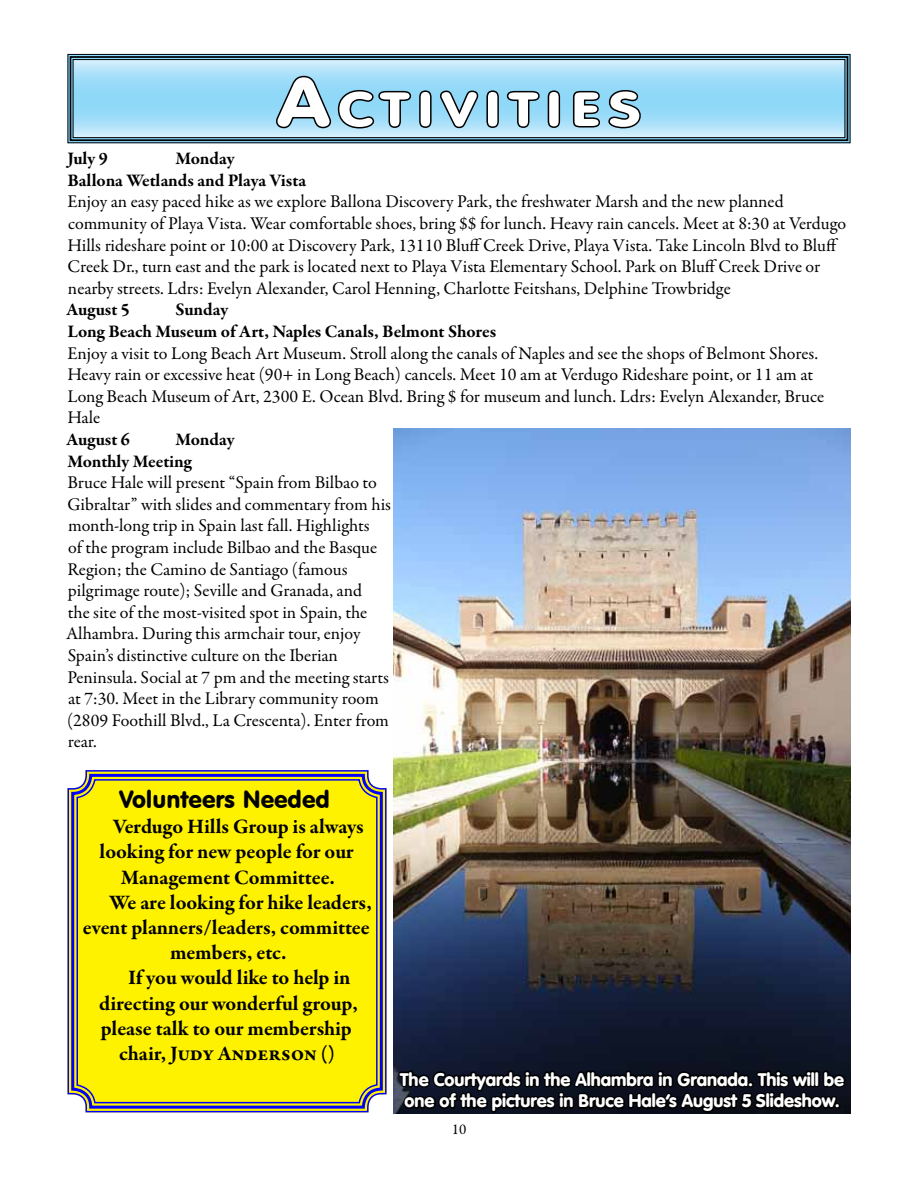
<style>
.page{position:relative;width:918px;height:1188px;background:#fff}
.page>*{position:absolute;margin:0;border:0;box-sizing:border-box;transform-origin:0 0}
.t1{font:47.25px "VAG Rounded BT";letter-spacing:.145em;color:#fff;scale:1.23 1}
.t2{font:24px "VAG Rounded BT";color:#000}
.t3{font:700 21px "Garamond Premr Pro";letter-spacing:-.005em;color:#000}
.t4{font:18px/21.6px "Garamond Premr Pro";letter-spacing:-.005em;color:#000}
.t5{font:700 18px/21.6px "Garamond Premr Pro";letter-spacing:-.01em;color:#000}
.t6{font:900 18px/21.6px "VAG Rounded";color:#fff}
.t7{font:15px "Garamond Premr Pro";color:#000}
.s1{font-size:67.5px}
</style>
<div class="page">
<svg style="left:67px;top:54px;width:784px;height:90px;background:#96cae2"></svg>
<div style="left:70px;top:56px;width:778px;height:85px;border:2px solid #000"></div>
<div style="left:73px;top:59px;width:772px;height:79px;border:1px solid #000"></div>
<div style="left:67px;top:770px;width:320px;height:343px;background:#fff200"></div>
<div style="left:71px;top:774px;width:312px;height:335px;border:3px solid #00f;border-radius:18px"></div>
<div style="left:76px;top:779px;width:302px;height:324px;border:2px solid #00f;border-radius:18px"></div>
<img style="left:394px;top:429px;width:457px;height:684px">
<svg style="left:397px;top:1056px;width:450px;height:57px;background:#080b15"></svg>
<h1 class="t1" style="left:278px;top:79px;width:297px"><span class="s1">A</span>CTIVITIES</h1>
<p class="t5" style="left:67px;top:148px;width:42px">July 9</p>
<p class="t5" style="left:67px;top:148px;width:240px;text-indent:108px">Monday<br>Ballona Wetlands and Playa Vista</p>
<p class="t4" style="left:67px;top:191px;width:780px">Enjoy an easy paced hike as we explore Ballona Discovery Park, the freshwater Marsh and the new planned community of Playa Vista. Wear comfortable shoes, bring $$ for lunch. Heavy rain cancels. Meet at 8:30 at Verdugo Hills rideshare point or 10:00 at Discovery Park, 13110 Bluff Creek Drive, Playa Vista. Take Lincoln Blvd to Bluff Creek Dr., turn east and the park is located next to Playa Vista Elementary School. Park on Bluff Creek Drive or nearby streets. Ldrs: Evelyn Alexander, Carol Henning, Charlotte Feitshans, Delphine Trowbridge</p>
<p class="t5" style="left:67px;top:299px;width:65px">August 5</p>
<p class="t5" style="left:67px;top:299px;width:430px;text-indent:108px">Sunday<br>Long Beach Museum of Art, Naples Canals, Belmont Shores</p>
<p class="t4" style="left:67px;top:343px;width:758px">Enjoy a visit to Long Beach Art Museum. Stroll along the canals of Naples and see the shops of Belmont Shores.<br>Heavy rain or excessive heat (90+ in Long Beach) cancels. Meet 10 am at Verdugo Rideshare point, or 11 am at Long Beach Museum of Art, 2300 E. Ocean Blvd. Bring $ for museum and lunch. Ldrs: Evelyn Alexander, Bruce Hale</p>
<p class="t5" style="left:67px;top:429px;width:65px">August 6</p>
<p class="t5" style="left:67px;top:429px;width:169px;text-indent:108px">Monday<br>Monthly Meeting</p>
<p class="t4" style="left:66px;top:472px;width:327px">Bruce Hale will present “Spain from Bilbao to Gibraltar” with slides and commentary from his month-long trip in Spain last fall. Highlights<br>of the program include Bilbao and the Basque Region; the Camino de Santiago (famous pilgrimage route); Seville and Granada, and<br>the site of the most-visited spot in Spain, the Alhambra. During this armchair tour, enjoy Spain’s distinctive culture on the Iberian Peninsula. Social at 7 pm and the meeting starts at 7:30. Meet in the Library community room (2809 Foothill Blvd., La Crescenta). Enter from rear.</p>
<h2 class="t2" style="left:120px;top:784px;width:212px">Volunteers Needed</h2>
<p class="t3" style="left:113px;top:814px;width:252px">Verdugo Hills Group is always</p>
<p class="t3" style="left:100px;top:839px;width:256px">looking for new people for our</p>
<p class="t3" style="left:121px;top:864px;width:215px">Management Committee.</p>
<p class="t3" style="left:109px;top:889px;width:264px">We are looking for hike leaders,</p>
<p class="t3" style="left:83px;top:915px;width:289px">event planners/leaders, committee</p>
<p class="t3" style="left:170px;top:940px;width:118px">members, etc.</p>
<p class="t3" style="left:128px;top:965px;width:224px">If you would like to help in</p>
<p class="t3" style="left:99px;top:990px;width:260px">directing our wonderful group,</p>
<p class="t3" style="left:101px;top:1015px;width:253px">please talk to our membership</p>
<p class="t3" style="left:119px;top:1041px;width:217px">chair, Judy Anderson ()</p>
<p class="t6" style="left:400px;top:1068px;width:445px">The Courtyards in the Alhambra in Granada. This will be one of the pictures in Bruce Hale’s August 5 Slideshow.</p>
<p class="t7" style="left:452px;top:1120px;width:16px">10</p>
</div>
